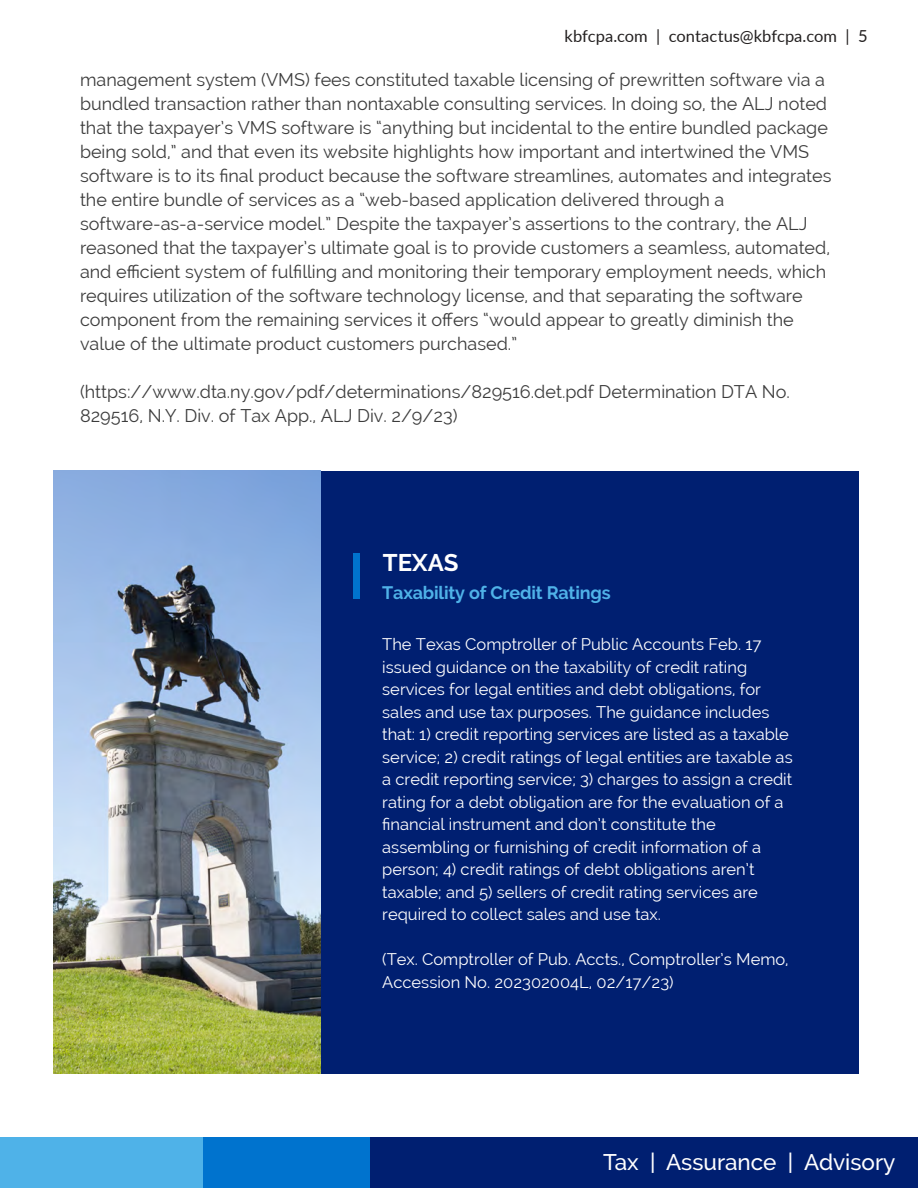
<style>
.page{position:relative;width:918px;height:1188px;background:#fff}
.page>*{position:absolute;margin:0;border:0;box-sizing:border-box;transform-origin:0 0}
.t1{font:700 24px "Raleway";color:#fff}
.t2{font:500 22.5px "Raleway";color:#fff}
.t3{font:18px/24px "Raleway";color:#3c3c3c}
.t4{font:700 18px "Raleway";letter-spacing:-.01em;color:#4fb2e8}
.t5{font:16.5px/22.5px "Raleway";color:#fff}
.t6{font:16.5px "Lato";color:#232020}
</style>
<div class="page">
<div style="left:370px;top:1138px;width:548px;height:50px;background:#001f71"></div>
<div style="left:202px;top:1138px;width:168px;height:50px;background:#0073ce"></div>
<div style="left:0;top:1138px;width:202px;height:50px;background:#4fb2e8"></div>
<div style="left:321px;top:471px;width:537px;height:602px;background:#001f71"></div>
<img style="left:53px;top:471px;width:268px;height:602px">
<div style="left:354px;top:553px;width:6px;height:46px;background:#0073ce"></div>
<p class="t6" style="left:565px;top:25px;width:304px">kbfcpa.com | contactus@kbfcpa.com | 5</p>
<p class="t3" style="left:80px;top:68px;width:753px">management system (VMS) fees constituted taxable licensing of prewritten software via a bundled transaction rather than nontaxable consulting services. In doing so, the ALJ noted that the taxpayer’s VMS software is “anything but incidental to the entire bundled package being sold,” and that even its website highlights how important and intertwined the VMS software is to its final product because the software streamlines, automates and integrates the entire bundle of services as a “web-based application delivered through a software-as-a-service model.” Despite the taxpayer’s assertions to the contrary, the ALJ reasoned that the taxpayer’s ultimate goal is to provide customers a seamless, automated, and efficient system of fulfilling and monitoring their temporary employment needs, which requires utilization of the software technology license, and that separating the software component from the remaining services it offers “would appear to greatly diminish the value of the ultimate product customers purchased.”</p>
<p class="t3" style="left:80px;top:380px;width:711px">(https://www.dta.ny.gov/pdf/determinations/829516.det.pdf Determination DTA No.<br>829516, N.Y. Div. of Tax App., ALJ Div. 2/9/23)</p>
<h1 class="t1" style="left:383px;top:549px;width:77px">TEXAS</h1>
<p class="t4" style="left:382px;top:582px;width:230px">Taxability of Credit Ratings</p>
<p class="t5" style="left:382px;top:633px;width:412px">The Texas Comptroller of Public Accounts Feb. 17 issued guidance on the taxability of credit rating services for legal entities and debt obligations, for sales and use tax purposes. The guidance includes that: 1) credit reporting services are listed as a taxable service; 2) credit ratings of legal entities are taxable as a credit reporting service; 3) charges to assign a credit rating for a debt obligation are for the evaluation of a financial instrument and don’t constitute the assembling or furnishing of credit information of a person; 4) credit ratings of debt obligations aren’t taxable; and 5) sellers of credit rating services are required to collect sales and use tax.</p>
<p class="t5" style="left:382px;top:948px;width:408px">(Tex. Comptroller of Pub. Accts., Comptroller’s Memo,<br>Accession No. 202302004L, 02/17/23)</p>
<p class="t2" style="left:603px;top:1149px;width:294px">Tax | Assurance | Advisory</p>
</div>
